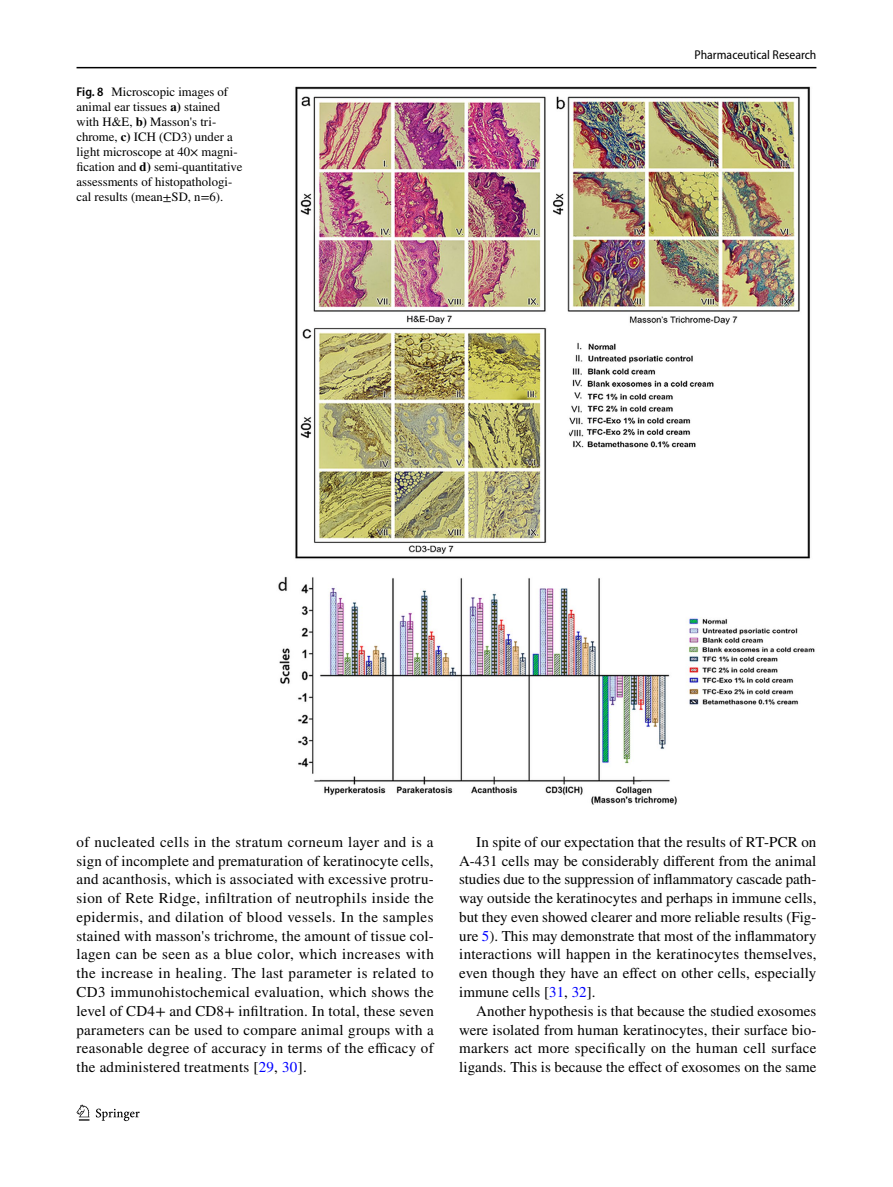
<style>
.page{position:relative;width:893px;height:1187px;background:#fff}
.page>*{position:absolute;margin:0;border:0;box-sizing:border-box;transform-origin:0 0}
.t1{font:15px/18.8px "STIX";letter-spacing:.015em;color:#000;text-align:justify}
.t2{font:12.75px/15px "STIX";color:#000}
.t3{font:semi-condensed 12.75px "Myriad Pro";color:#000}
.s1{font-family:"Myriad Pro";font-weight:600;font-stretch:semi-condensed}
.s2{font-weight:700}
.s3{color:#00f}
</style>
<div class="page">
<hr style="left:77px;top:67px;width:739px;height:1px;background:#000">
<svg style="left:77px;top:1104px;width:12px;height:16px"></svg>
<svg style="left:96px;top:1108px;width:44px;height:12px"></svg>
<img style="left:278px;top:87px;width:537px;height:718px">
<p class="t2" style="left:77px;top:85px;width:167px"><span class="s1">Fig. 8</span> Microscopic images of animal ear tissues <span class="s2">a)</span> stained with H&amp;E, <span class="s2">b)</span> Masson's tri&shy;chrome, <span class="s2">c)</span> ICH (CD3) under a light microscope at 40× magni&shy;fication and <span class="s2">d)</span> semi-quantitative assessments of histopathologi&shy;cal results (mean±SD, n=6).</p>
<p class="t3" style="left:694px;top:48px;width:123px">Pharmaceutical Research</p>
<p class="t1" style="left:77px;top:833px;width:359px">of nucleated cells in the stratum corneum layer and is a sign of incomplete and prematuration of keratinocyte cells, and acanthosis, which is associated with excessive protru&shy;sion of Rete Ridge, infiltration of neutrophils inside the epidermis, and dilation of blood vessels. In the samples stained with masson's trichrome, the amount of tissue col&shy;lagen can be seen as a blue color, which increases with the increase in healing. The last parameter is related to CD3 immunohistochemical evaluation, which shows the level of CD4+ and CD8+ infiltration. In total, these seven parameters can be used to compare animal groups with a reasonable degree of accuracy in terms of the efficacy of the administered treatments [<span class="s3">29</span>, <span class="s3">30</span>].</p>
<p class="t1" style="left:459px;top:833px;width:359px;text-indent:17px">In spite of our expectation that the results of RT-PCR on A-431 cells may be considerably different from the animal studies due to the suppression of inflammatory cascade path&shy;way outside the keratinocytes and perhaps in immune cells, but they even showed clearer and more reliable results (Fig&shy;ure <span class="s3">5</span>). This may demonstrate that most of the inflammatory interactions will happen in the keratinocytes themselves, even though they have an effect on other cells, especially immune cells [<span class="s3">31</span>, <span class="s3">32</span>].</p>
<p class="t1" style="left:459px;top:1002px;width:359px;text-indent:17px">Another hypothesis is that because the studied exosomes were isolated from human keratinocytes, their surface bio&shy;markers act more specifically on the human cell surface ligands. This is because the effect of exosomes on the same</p>
</div>
